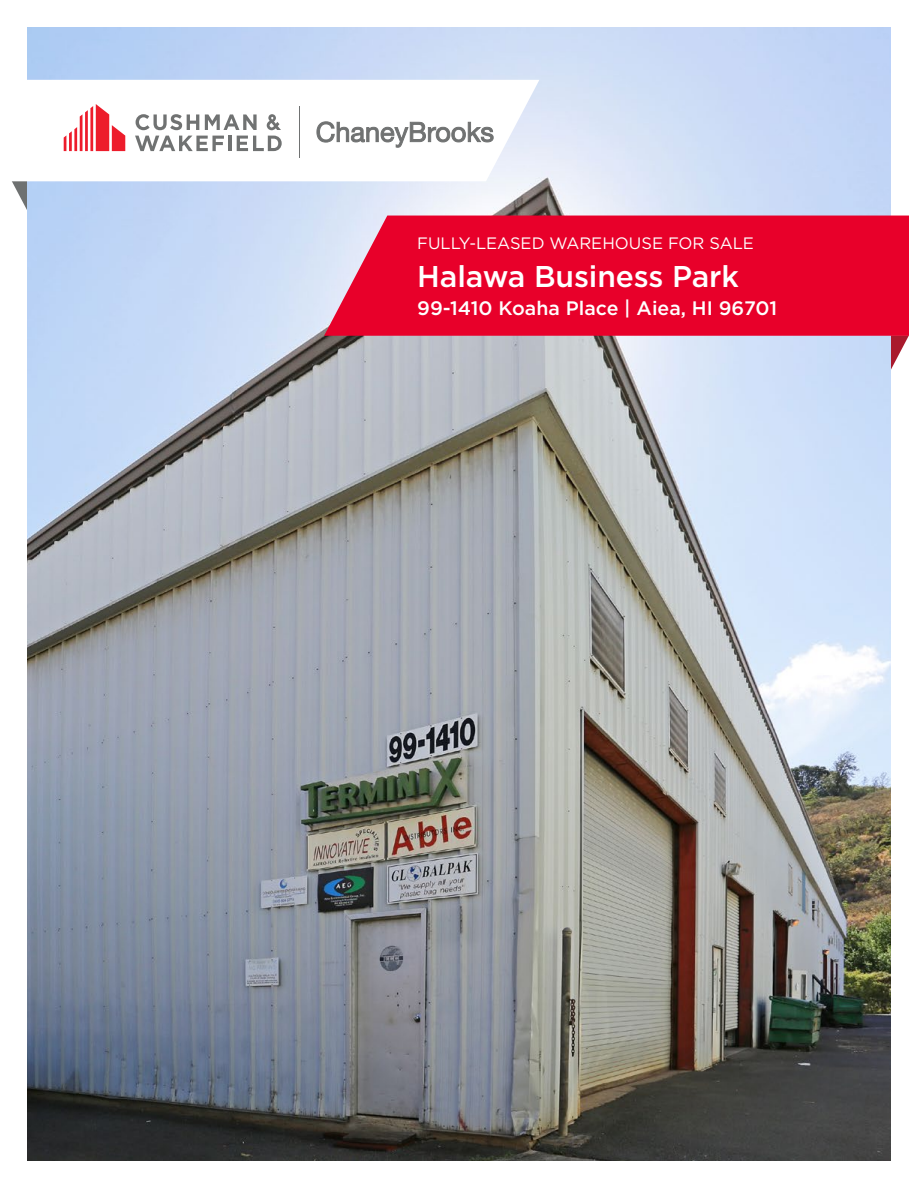
<style>
.page{position:relative;width:918px;height:1188px;background:#fff}
.page>*{position:absolute;margin:0;border:0;box-sizing:border-box;transform-origin:0 0}
.t1{font:500 30px "Gotham";letter-spacing:-.005em;color:#fff}
.t2{font:500 19.5px "Gotham";color:#fff}
.t3{font:16.5px "Gotham";color:#fff}
</style>
<div class="page">
<svg style="left:891px;top:336px;width:18px;height:34px"></svg>
<svg style="left:12px;top:181px;width:15px;height:29px"></svg>
<img style="left:27px;top:27px;width:864px;height:1134px">
<div style="left:324px;top:216px;width:585px;height:120px;background:#e8002a"></div>
<svg style="left:27px;top:80px;width:512px;height:101px"></svg>
<hr style="left:299px;top:106px;width:1px;height:52px;background:#707272">
<svg style="left:64px;top:104px;width:61px;height:47px"></svg>
<hr style="left:228px;top:136px;width:4px;height:15px;background:#707272">
<svg style="left:237px;top:136px;width:45px;height:15px"></svg>
<svg style="left:135px;top:114px;width:64px;height:16px"></svg>
<svg style="left:205px;top:114px;width:52px;height:16px"></svg>
<svg style="left:135px;top:136px;width:89px;height:15px"></svg>
<svg style="left:267px;top:114px;width:14px;height:16px"></svg>
<svg style="left:316px;top:121px;width:178px;height:27px"></svg>
<p class="t3" style="left:417px;top:233px;width:338px">FULLY-LEASED WAREHOUSE FOR SALE</p>
<h1 class="t1" style="left:417px;top:257px;width:323px">Halawa Business Park</h1>
<p class="t2" style="left:417px;top:295px;width:361px">99-1410 Koaha Place | Aiea, HI 96701</p>
</div>
